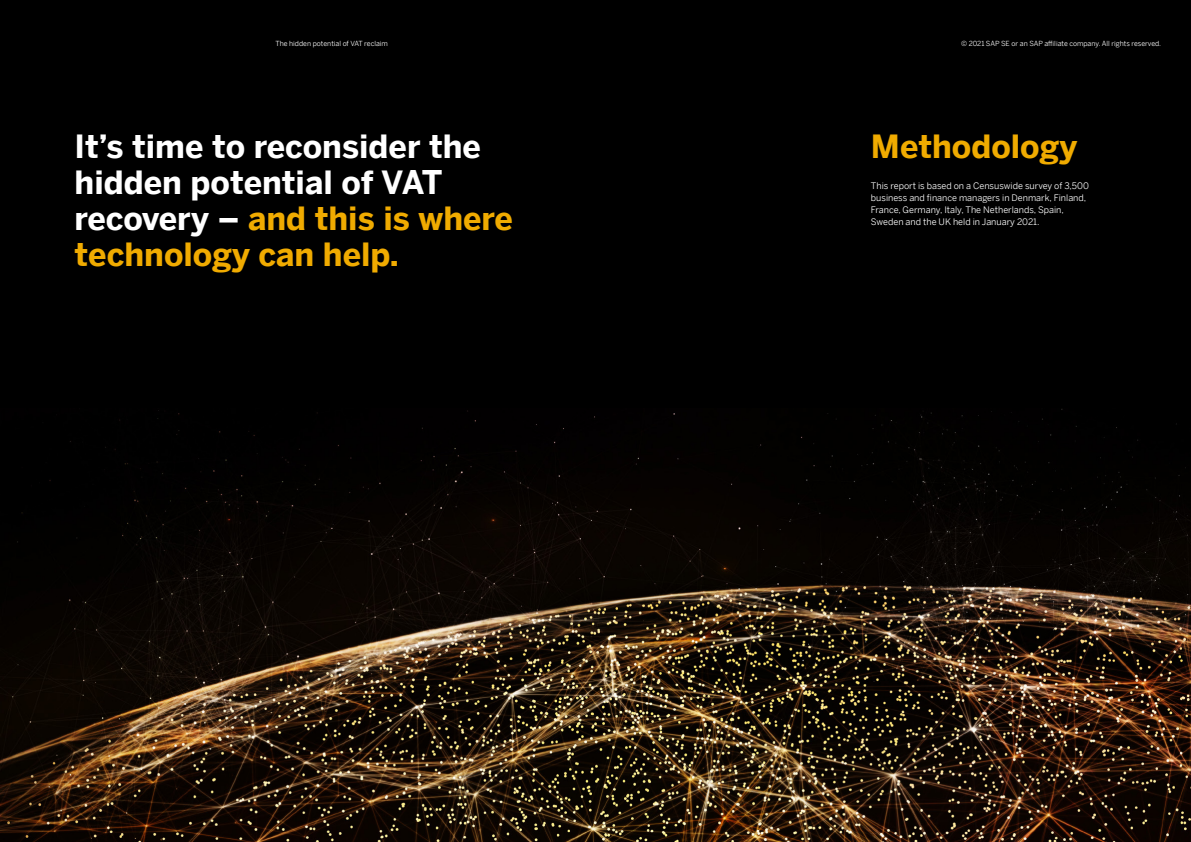
<style>
.page{position:relative;width:1191px;height:842px;background:#000}
.page>*{position:absolute;margin:0;border:0;box-sizing:border-box;transform-origin:0 0}
.t1{font:700 32px/36px "Benton Sans";color:#fff}
.t2{font:700 32px "Benton Sans";color:#f0ab00}
.t3{font:9px/12px "Benton Sans";color:#fff}
.t4{font:7px "Benton Sans";color:#fff}
.s1{color:#f0ab00}
</style>
<div class="page">
<img style="left:0;top:409px;width:1191px;height:433px">
<p class="t4" style="left:275px;top:38px;width:114px">The hidden potential of VAT reclaim</p>
<p class="t4" style="left:961px;top:38px;width:202px">© 2021 SAP SE or an SAP affiliate company. All rights reserved.</p>
<h1 class="t1" style="left:75px;top:127px;width:440px">It’s time to reconsider the hidden potential of VAT recovery – <span class="s1">and this is where technology can help.</span></h1>
<h1 class="t2" style="left:871px;top:123px;width:208px">Methodology</h1>
<p class="t3" style="left:871px;top:180px;width:219px">This report is based on a Censuswide survey of 3,500 business and finance managers in Denmark, Finland, France, Germany, Italy, The Netherlands, Spain, Sweden and the UK held in January 2021.</p>
</div>
